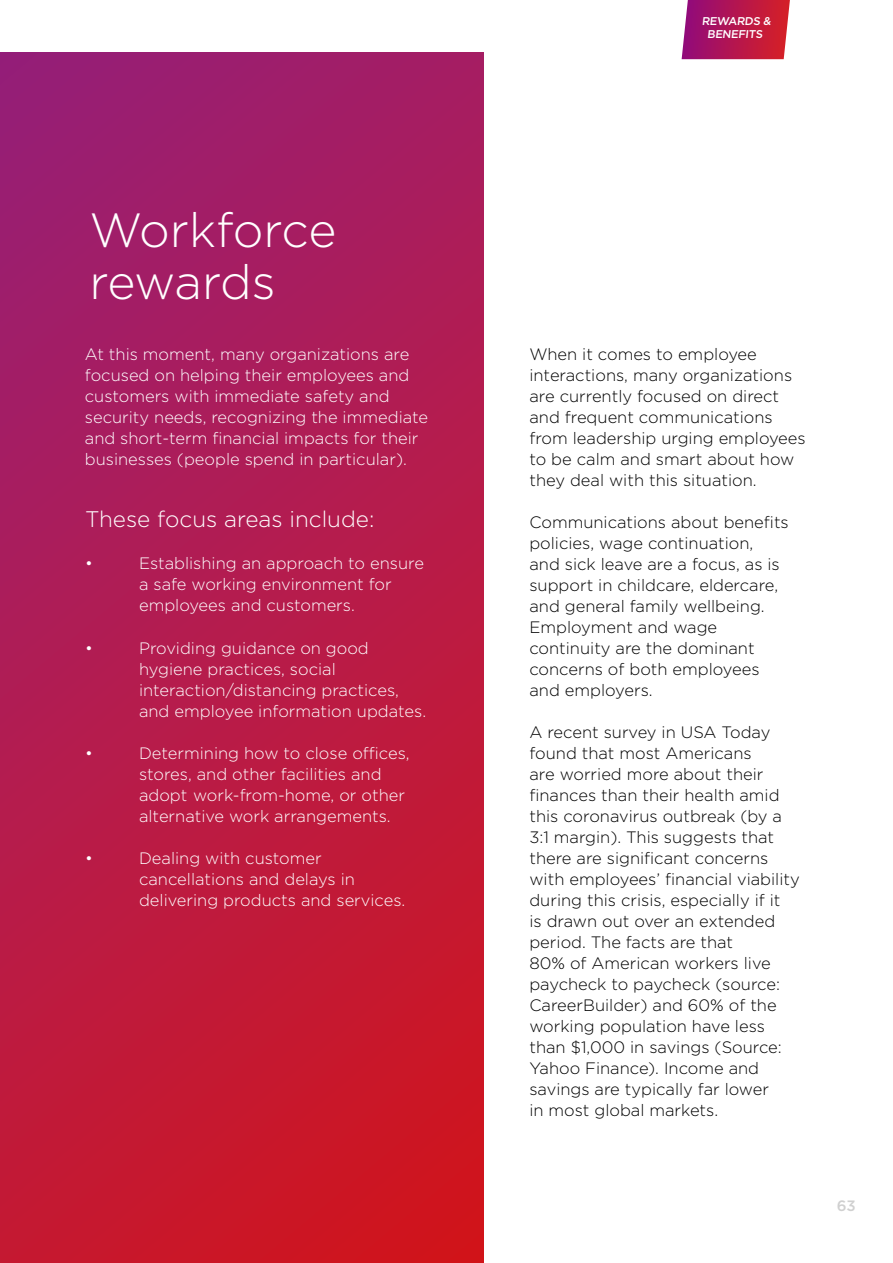
<style>
.page{position:relative;width:893px;height:1263px;background:#fff}
.page>*{position:absolute;margin:0;border:0;box-sizing:border-box;transform-origin:0 0}
.t1{font:300 48px/52.5px "Gotham";letter-spacing:-.015em;color:#fff}
.t2{font:300 22.5px "Gotham";color:#fff}
.t3{font:300 16.5px/21px "Gotham";color:#000}
.t4{font:300 16.5px/21px "Gotham";color:#fff}
.t5{font:500 15px "Gotham";color:#d0d0d0}
.t6{font:500 11.25px/13.5px "Gotham";color:#fff;text-align:center}
</style>
<div class="page">
<div style="left:0;top:0;width:483px;height:1263px;background:linear-gradient(to bottom,#9c1f72,#cd1725)"></div>
<div style="left:0;top:0;width:893px;height:51px;background:#fff"></div>
<svg style="left:682px;top:0;width:108px;height:59px;background:#b82258"></svg>
<h1 class="t1" style="left:89px;top:202px;width:248px">Workforce rewards</h1>
<p class="t4" style="left:85px;top:343px;width:345px">At this moment, many organizations are focused on helping their employees and customers with immediate safety and security needs, recognizing the immediate and short-term financial impacts for their businesses (people spend in particular).</p>
<h2 class="t2" style="left:85px;top:505px;width:291px">These focus areas include:</h2>
<p class="t4" style="left:85px;top:552px;width:9px">•</p>
<p class="t4" style="left:139px;top:552px;width:286px">Establishing an approach to ensure a safe working environment for employees and customers.</p>
<p class="t4" style="left:85px;top:637px;width:9px">•</p>
<p class="t4" style="left:139px;top:637px;width:289px">Providing guidance on good hygiene practices, social interaction/distancing practices, and employee information updates.</p>
<p class="t4" style="left:85px;top:742px;width:9px">•</p>
<p class="t4" style="left:139px;top:742px;width:272px">Determining how to close offices, stores, and other facilities and adopt work-from-home, or other alternative work arrangements.</p>
<p class="t4" style="left:85px;top:847px;width:9px">•</p>
<p class="t4" style="left:139px;top:847px;width:268px">Dealing with customer cancellations and delays in delivering products and services.</p>
<p class="t6" style="left:702px;top:14px;width:72px">REWARDS &amp;<br>BENEFITS</p>
<p class="t3" style="left:529px;top:343px;width:278px">When it comes to employee interactions, many organizations are currently focused on direct and frequent communications from leadership urging employees to be calm and smart about how they deal with this situation.</p>
<p class="t3" style="left:529px;top:511px;width:261px">Communications about benefits policies, wage continuation,<br>and sick leave are a focus, as is support in childcare, eldercare, and general family wellbeing.<br>Employment and wage continuity are the dominant concerns of both employees and employers.</p>
<p class="t3" style="left:529px;top:721px;width:272px">A recent survey in USA Today found that most Americans<br>are worried more about their finances than their health amid this coronavirus outbreak (by a<br>3:1 margin). This suggests that there are significant concerns with employees’ financial viability during this crisis, especially if it<br>is drawn out over an extended period. The facts are that<br>80% of American workers live paycheck to paycheck (source:<br>CareerBuilder) and 60% of the working population have less than $1,000 in savings (Source:<br>Yahoo Finance). Income and savings are typically far lower<br>in most global markets.</p>
<p class="t5" style="left:837px;top:1196px;width:20px">63</p>
</div>
